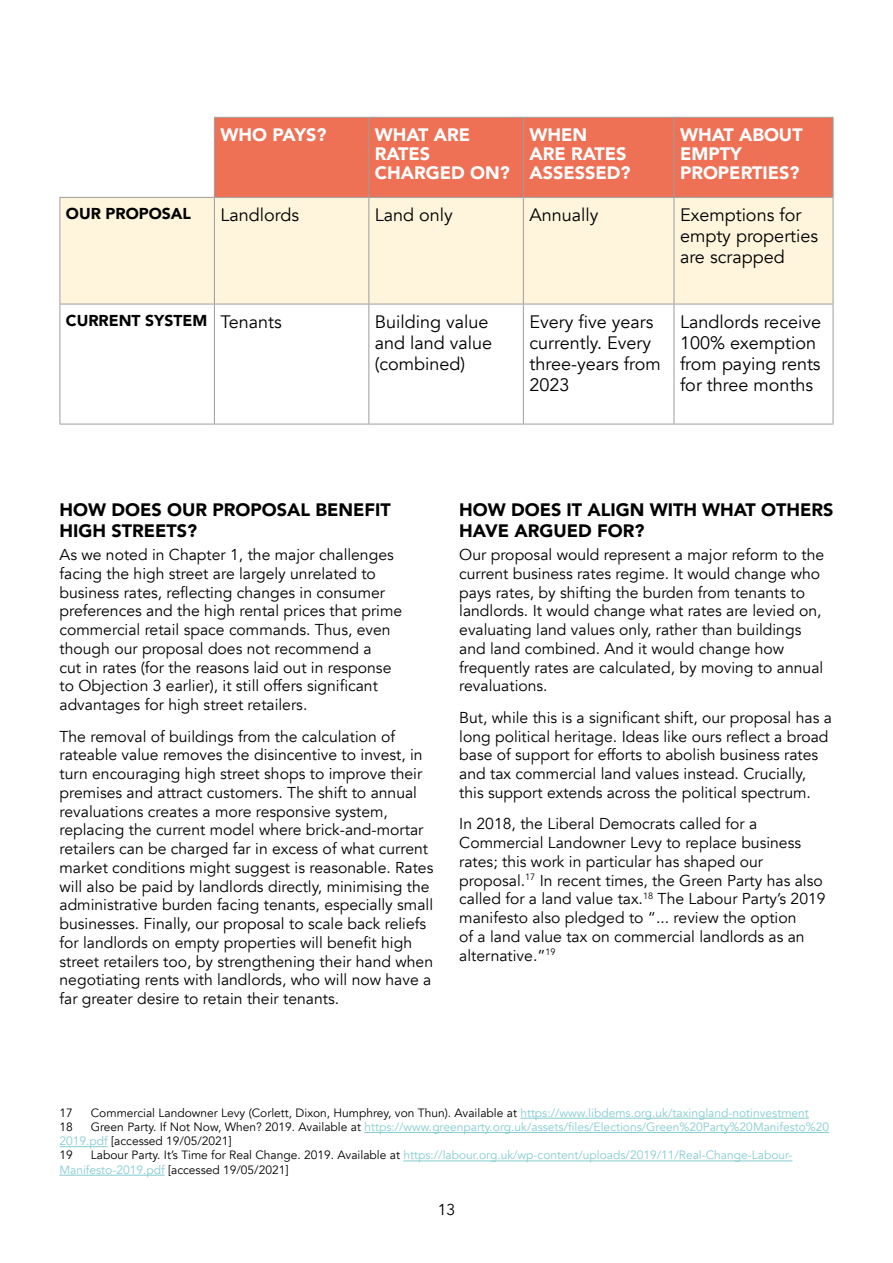
<style>
.page{position:relative;width:893px;height:1263px;background:#fff}
.page>*{position:absolute;margin:0;border:0;box-sizing:border-box;transform-origin:0 0}
.t1{font:18px/21px "Avenir";color:#000}
.H2_Black{font:900 18px/21.6px "Avenir";color:#000}
.t2{font:900 18px/18.8px "Avenir";color:#fff}
.Body{font:15.75px/18.8px "Avenir";color:#000}
.t3{font:900 15.75px "Avenir";color:#000}
.Footnotes{font:12px/14.2px "Avenir";color:#85ccd1}
.Footnotes-2{font:12px "Avenir";color:#000}
.s1{color:#85ccd1}
.s2{color:#000}
</style>
<div class="page">
<hr style="left:520px;top:1118px;width:289px;height:1px;background:#85ccd1">
<hr style="left:364px;top:1132px;width:465px;height:1px;background:#85ccd1">
<hr style="left:60px;top:1146px;width:48px;height:1px;background:#85ccd1">
<hr style="left:403px;top:1160px;width:389px;height:1px;background:#85ccd1">
<hr style="left:60px;top:1175px;width:105px;height:1px;background:#85ccd1">
<div style="left:215px;top:118px;width:618px;height:79px;background:#ee7155"></div>
<div style="left:61px;top:198px;width:772px;height:106px;background:#fff5dc"></div>
<hr style="left:214px;top:117px;width:155px;height:1px;background:#9d9d9c">
<hr style="left:214px;top:118px;width:1px;height:79px;background:#9d9d9c">
<hr style="left:369px;top:117px;width:154px;height:1px;background:#9d9d9c">
<hr style="left:368px;top:118px;width:1px;height:79px;background:#9d9d9c">
<hr style="left:523px;top:117px;width:151px;height:1px;background:#9d9d9c">
<hr style="left:523px;top:118px;width:1px;height:79px;background:#9d9d9c">
<hr style="left:674px;top:117px;width:159px;height:1px;background:#9d9d9c">
<hr style="left:674px;top:118px;width:1px;height:79px;background:#9d9d9c">
<hr style="left:833px;top:118px;width:1px;height:79px;background:#9d9d9c">
<hr style="left:60px;top:198px;width:1px;height:106px;background:#9d9d9c">
<hr style="left:214px;top:198px;width:1px;height:106px;background:#9d9d9c">
<hr style="left:368px;top:198px;width:1px;height:106px;background:#9d9d9c">
<hr style="left:523px;top:198px;width:1px;height:106px;background:#9d9d9c">
<hr style="left:674px;top:198px;width:1px;height:106px;background:#9d9d9c">
<hr style="left:833px;top:198px;width:1px;height:106px;background:#9d9d9c">
<hr style="left:60px;top:304px;width:1px;height:120px;background:#9d9d9c">
<hr style="left:214px;top:304px;width:1px;height:120px;background:#9d9d9c">
<hr style="left:368px;top:304px;width:1px;height:120px;background:#9d9d9c">
<hr style="left:523px;top:304px;width:1px;height:120px;background:#9d9d9c">
<hr style="left:674px;top:304px;width:1px;height:120px;background:#9d9d9c">
<hr style="left:833px;top:304px;width:1px;height:120px;background:#9d9d9c">
<hr style="left:60px;top:424px;width:154px;height:1px;background:#9d9d9c">
<hr style="left:214px;top:424px;width:155px;height:1px;background:#9d9d9c">
<hr style="left:369px;top:424px;width:154px;height:1px;background:#9d9d9c">
<hr style="left:523px;top:424px;width:151px;height:1px;background:#9d9d9c">
<hr style="left:674px;top:424px;width:159px;height:1px;background:#9d9d9c">
<hr style="left:60px;top:197px;width:154px;height:1px;background:#9d9d9c">
<hr style="left:214px;top:197px;width:155px;height:1px;background:#9d9d9c">
<hr style="left:369px;top:197px;width:154px;height:1px;background:#9d9d9c">
<hr style="left:523px;top:197px;width:151px;height:1px;background:#9d9d9c">
<hr style="left:674px;top:197px;width:159px;height:1px;background:#9d9d9c">
<hr style="left:60px;top:304px;width:154px;height:1px;background:#9d9d9c">
<hr style="left:214px;top:304px;width:155px;height:1px;background:#9d9d9c">
<hr style="left:369px;top:304px;width:154px;height:1px;background:#9d9d9c">
<hr style="left:523px;top:304px;width:151px;height:1px;background:#9d9d9c">
<hr style="left:674px;top:304px;width:159px;height:1px;background:#9d9d9c">
<p class="t2" style="left:220px;top:125px;width:107px">WHO PAYS?</p>
<p class="t2" style="left:375px;top:125px;width:136px">WHAT ARE<br>RATES<br>CHARGED ON?</p>
<p class="t2" style="left:529px;top:125px;width:103px">WHEN<br>ARE RATES<br>ASSESSED?</p>
<p class="t2" style="left:680px;top:125px;width:124px">WHAT ABOUT<br>EMPTY<br>PROPERTIES?</p>
<p class="t3" style="left:66px;top:200px;width:127px">OUR PROPOSAL</p>
<p class="t1" style="left:220px;top:205px;width:80px">Landlords</p>
<p class="t1" style="left:375px;top:205px;width:80px">Land only</p>
<p class="t1" style="left:529px;top:205px;width:71px">Annually</p>
<p class="t1" style="left:680px;top:205px;width:140px">Exemptions for empty properties are scrapped</p>
<p class="t3" style="left:66px;top:307px;width:143px">CURRENT SYSTEM</p>
<p class="t1" style="left:220px;top:312px;width:63px">Tenants</p>
<p class="t1" style="left:375px;top:312px;width:119px">Building value and land value (combined)</p>
<p class="t1" style="left:529px;top:312px;width:133px">Every five years currently. Every three-years from<br>2023</p>
<p class="t1" style="left:680px;top:312px;width:143px">Landlords receive<br>100% exemption from paying rents for three months</p>
<h2 class="H2_Black" style="left:60px;top:498px;width:333px">HOW DOES OUR PROPOSAL BENEFIT<br>HIGH STREETS?</h2>
<p class="Body" style="left:60px;top:546px;width:344px">As we noted in Chapter 1, the major challenges facing the high street are largely unrelated to business rates, reflecting changes in consumer preferences and the high rental prices that prime commercial retail space commands. Thus, even though our proposal does not recommend a<br>cut in rates (for the reasons laid out in response to Objection 3 earlier), it still offers significant advantages for high street retailers.</p>
<p class="Body" style="left:60px;top:727px;width:375px">The removal of buildings from the calculation of rateable value removes the disincentive to invest, in turn encouraging high street shops to improve their premises and attract customers. The shift to annual revaluations creates a more responsive system, replacing the current model where brick-and-mortar retailers can be charged far in excess of what current market conditions might suggest is reasonable. Rates will also be paid by landlords directly, minimising the administrative burden facing tenants, especially small businesses. Finally, our proposal to scale back reliefs for landlords on empty properties will benefit high street retailers too, by strengthening their hand when negotiating rents with landlords, who will now have a far greater desire to retain their tenants.</p>
<h2 class="H2_Black" style="left:459px;top:498px;width:376px">HOW DOES IT ALIGN WITH WHAT OTHERS<br>HAVE ARGUED FOR?</h2>
<p class="Body" style="left:459px;top:546px;width:367px">Our proposal would represent a major reform to the current business rates regime. It would change who pays rates, by shifting the burden from tenants to landlords. It would change what rates are levied on, evaluating land values only, rather than buildings and land combined. And it would change how frequently rates are calculated, by moving to annual revaluations.</p>
<p class="Body" style="left:459px;top:708px;width:374px">But, while this is a significant shift, our proposal has a long political heritage. Ideas like ours reflect a broad base of support for efforts to abolish business rates and tax commercial land values instead. Crucially, this support extends across the political spectrum.</p>
<p class="Body" style="left:459px;top:815px;width:368px">In 2018, the Liberal Democrats called for a Commercial Landowner Levy to replace business rates; this work in particular has shaped our proposal.<sup>17</sup> In recent times, the Green Party has also called for a land value tax.<sup>18</sup> The Labour Party’s 2019 manifesto also pledged to “... review the option<br>of a land value tax on commercial landlords as an alternative.”<sup>19</sup></p>
<p class="Footnotes-2" style="left:60px;top:1105px;width:15px">17</p>
<p class="Footnotes-2" style="left:91px;top:1105px;width:720px">Commercial Landowner Levy (Corlett, Dixon, Humphrey, von Thun). Available at <span class="s1">https://www.libdems.org.uk/taxingland-notinvestment</span></p>
<p class="Footnotes-2" style="left:60px;top:1120px;width:15px">18</p>
<p class="Footnotes" style="left:60px;top:1120px;width:771px;text-indent:31px"><span class="s2">Green Party. If Not Now, When? 2019. Available at</span> https://www.greenparty.org.uk/assets/files/Elections/Green%20Party%20Manifesto%20<br>2019.pdf <span class="s2">[accessed 19/05/2021]</span></p>
<p class="Footnotes-2" style="left:60px;top:1148px;width:15px">19</p>
<p class="Footnotes" style="left:60px;top:1148px;width:734px;text-indent:31px"><span class="s2">Labour Party. It’s Time for Real Change. 2019. Available at</span> https://labour.org.uk/wp-content/uploads/2019/11/Real-Change-Labour-<br>Manifesto-2019.pdf <span class="s2">[accessed 19/05/2021]</span></p>
<p class="Body" style="left:438px;top:1200px;width:19px">13</p>
</div>
